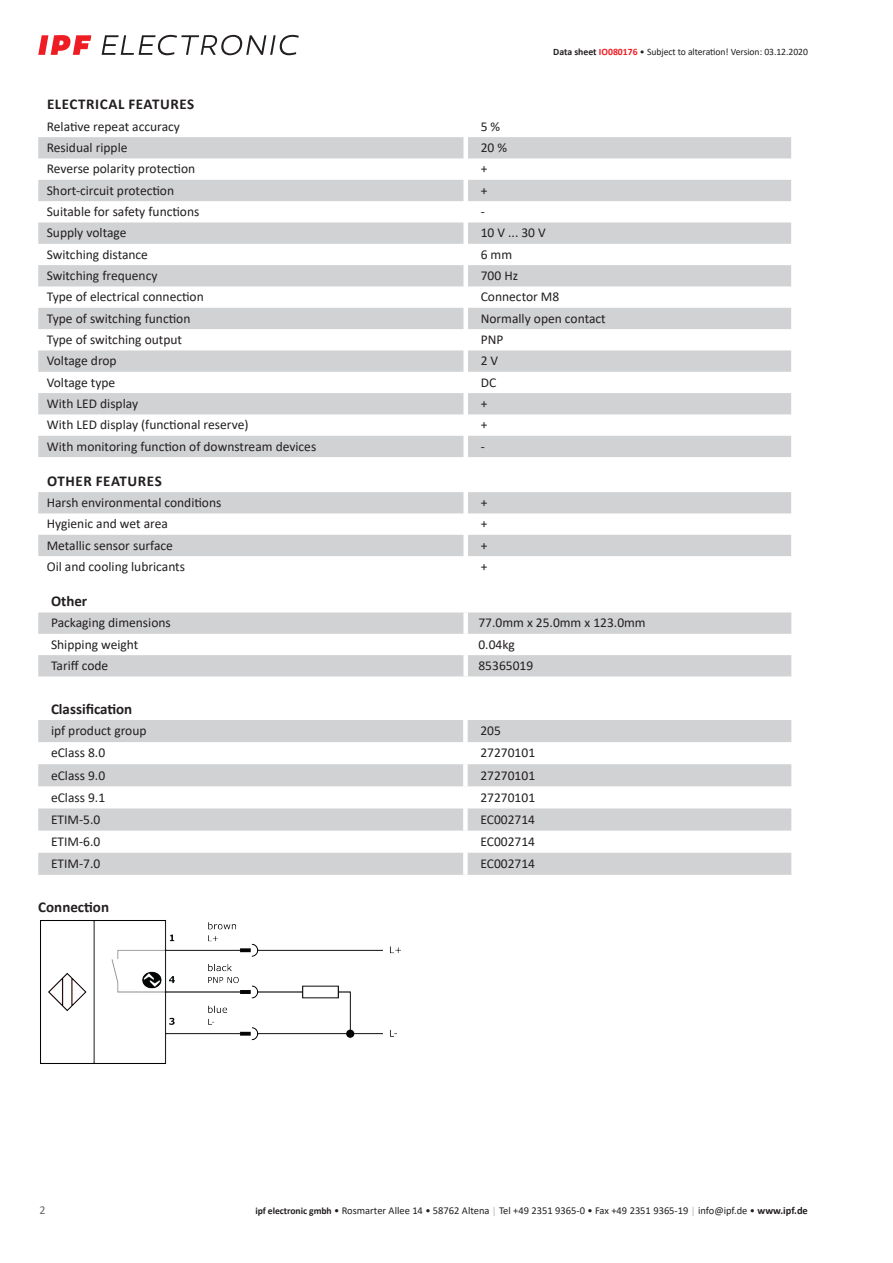
<style>
.page{position:relative;width:893px;height:1263px;background:#fff}
.page>*{position:absolute;margin:0;border:0;box-sizing:border-box;transform-origin:0 0}
.t1{font:700 15px "Calibri";letter-spacing:.025em;color:#231f20}
.t2{font:700 15px "Calibri";color:#231f20}
.t3{font:13.5px "Calibri";color:#231f20}
.t4{font:12px "Calibri";color:#636366}
.t5{font:10.5px "Calibri";color:#231f20}
.t6{font:9.75px "Calibri";letter-spacing:-.005em;color:#231f20}
.s1{font-weight:700}
.s2{font-weight:700;color:#ee1d23}
.s3{font-weight:700;font-size:9.75px}
.s4{font-size:9.75px;color:#a8a9ad}
</style>
<div class="page">
<svg style="left:102px;top:35px;width:197px;height:20px"></svg>
<svg style="left:38px;top:35px;width:53px;height:20px"></svg>
<svg style="left:38px;top:137px;width:753px;height:320px;fill:#d1d2d4"></svg>
<svg style="left:38px;top:492px;width:753px;height:64px;fill:#d1d2d4"></svg>
<svg style="left:38px;top:612px;width:753px;height:64px;fill:#d1d2d4"></svg>
<div style="left:463px;top:612px;width:5px;height:22px;background:#fff"></div>
<div style="left:463px;top:634px;width:5px;height:21px;background:#fff"></div>
<div style="left:463px;top:655px;width:5px;height:21px;background:#fff"></div>
<svg style="left:38px;top:720px;width:753px;height:155px;fill:#d1d2d4"></svg>
<div style="left:463px;top:720px;width:5px;height:22px;background:#fff"></div>
<div style="left:463px;top:742px;width:5px;height:22px;background:#fff"></div>
<div style="left:463px;top:764px;width:5px;height:22px;background:#fff"></div>
<div style="left:463px;top:786px;width:5px;height:22px;background:#fff"></div>
<div style="left:463px;top:808px;width:5px;height:23px;background:#fff"></div>
<div style="left:463px;top:831px;width:5px;height:22px;background:#fff"></div>
<div style="left:463px;top:853px;width:5px;height:22px;background:#fff"></div>
<img style="left:40px;top:920px;width:361px;height:144px">
<p class="t6" style="left:553px;top:45px;width:256px"><span class="s1">Data sheet</span> <span class="s2">IO080176</span> • Subject to alteration! Version: 03.12.2020</p>
<p class="t1" style="left:47px;top:94px;width:149px">ELECTRICAL FEATURES</p>
<p class="t3" style="left:47px;top:117px;width:135px">Relative repeat accuracy</p>
<p class="t3" style="left:481px;top:117px;width:21px">5%</p>
<p class="t3" style="left:47px;top:138px;width:82px">Residual ripple</p>
<p class="t3" style="left:481px;top:138px;width:28px">20 %</p>
<p class="t3" style="left:47px;top:160px;width:150px">Reverse polarity protection</p>
<p class="t3" style="left:481px;top:160px;width:8px">+</p>
<p class="t3" style="left:47px;top:181px;width:129px">Short-circuit protection</p>
<p class="t3" style="left:481px;top:181px;width:8px">+</p>
<p class="t3" style="left:47px;top:202px;width:154px">Suitable for safety functions</p>
<p class="t3" style="left:481px;top:202px;width:6px">-</p>
<p class="t3" style="left:47px;top:224px;width:81px">Supply voltage</p>
<p class="t3" style="left:481px;top:224px;width:67px">10 V ... 30 V</p>
<p class="t3" style="left:47px;top:245px;width:103px">Switching distance</p>
<p class="t3" style="left:481px;top:245px;width:33px">6 mm</p>
<p class="t3" style="left:47px;top:266px;width:112px">Switching frequency</p>
<p class="t3" style="left:481px;top:266px;width:39px">700 Hz</p>
<p class="t3" style="left:47px;top:288px;width:159px">Type of electrical connection</p>
<p class="t3" style="left:481px;top:288px;width:80px">Connector M8</p>
<p class="t3" style="left:47px;top:309px;width:145px">Type of switching function</p>
<p class="t3" style="left:481px;top:309px;width:126px">Normally open contact</p>
<p class="t3" style="left:47px;top:330px;width:137px">Type of switching output</p>
<p class="t3" style="left:481px;top:330px;width:24px">PNP</p>
<p class="t3" style="left:47px;top:352px;width:71px">Voltage drop</p>
<p class="t3" style="left:481px;top:352px;width:19px">2V</p>
<p class="t3" style="left:47px;top:373px;width:70px">Voltage type</p>
<p class="t3" style="left:481px;top:373px;width:17px">DC</p>
<p class="t3" style="left:47px;top:394px;width:93px">With LED display</p>
<p class="t3" style="left:481px;top:394px;width:8px">+</p>
<p class="t3" style="left:47px;top:416px;width:203px">With LED display (functional reserve)</p>
<p class="t3" style="left:481px;top:416px;width:8px">+</p>
<p class="t3" style="left:47px;top:437px;width:271px">With monitoring function of downstream devices</p>
<p class="t3" style="left:481px;top:437px;width:6px">-</p>
<p class="t1" style="left:47px;top:470px;width:116px">OTHER FEATURES</p>
<p class="t3" style="left:47px;top:493px;width:176px">Harsh environmental conditions</p>
<p class="t3" style="left:481px;top:493px;width:8px">+</p>
<p class="t3" style="left:47px;top:514px;width:123px">Hygienic and wet area</p>
<p class="t3" style="left:481px;top:514px;width:8px">+</p>
<p class="t3" style="left:47px;top:536px;width:128px">Metallic sensor surface</p>
<p class="t3" style="left:481px;top:536px;width:8px">+</p>
<p class="t3" style="left:47px;top:557px;width:140px">Oil and cooling lubricants</p>
<p class="t3" style="left:481px;top:557px;width:8px">+</p>
<p class="t1" style="left:51px;top:590px;width:38px">Other</p>
<p class="t3" style="left:51px;top:613px;width:121px">Packaging dimensions</p>
<p class="t3" style="left:478px;top:613px;width:169px">77.0mm x 25.0mm x 123.0mm</p>
<p class="t3" style="left:51px;top:635px;width:89px">Shipping weight</p>
<p class="t3" style="left:478px;top:635px;width:38px">0.04kg</p>
<p class="t3" style="left:51px;top:656px;width:59px">Tariff code</p>
<p class="t3" style="left:478px;top:656px;width:56px">85365019</p>
<p class="t2" style="left:51px;top:698px;width:83px">Classification</p>
<p class="t3" style="left:51px;top:721px;width:97px">ipf product group</p>
<p class="t3" style="left:480px;top:721px;width:22px">205</p>
<p class="t3" style="left:51px;top:744px;width:56px">eClass 8.0</p>
<p class="t3" style="left:480px;top:744px;width:56px">27270101</p>
<p class="t3" style="left:51px;top:766px;width:56px">eClass 9.0</p>
<p class="t3" style="left:480px;top:766px;width:56px">27270101</p>
<p class="t3" style="left:51px;top:788px;width:56px">eClass 9.1</p>
<p class="t3" style="left:480px;top:788px;width:56px">27270101</p>
<p class="t3" style="left:51px;top:810px;width:51px">ETIM-5.0</p>
<p class="t3" style="left:480px;top:810px;width:56px">EC002714</p>
<p class="t3" style="left:51px;top:832px;width:51px">ETIM-6.0</p>
<p class="t3" style="left:480px;top:832px;width:56px">EC002714</p>
<p class="t3" style="left:51px;top:854px;width:51px">ETIM-7.0</p>
<p class="t3" style="left:480px;top:854px;width:56px">EC002714</p>
<p class="t2" style="left:38px;top:896px;width:72px">Connection</p>
<p class="t4" style="left:39px;top:1201px;width:8px">2</p>
<p class="t5" style="left:255px;top:1203px;width:554px"><span class="s3">ipf electronic gmbh</span> • Rosmarter Allee 14 • 58762 Altena <span class="s4">│</span> Tel +49 2351 9365-0 • Fax +49 2351 9365-19 <span class="s4">│</span> info@ipf.de • <span class="s1">www.ipf.de</span></p>
</div>
